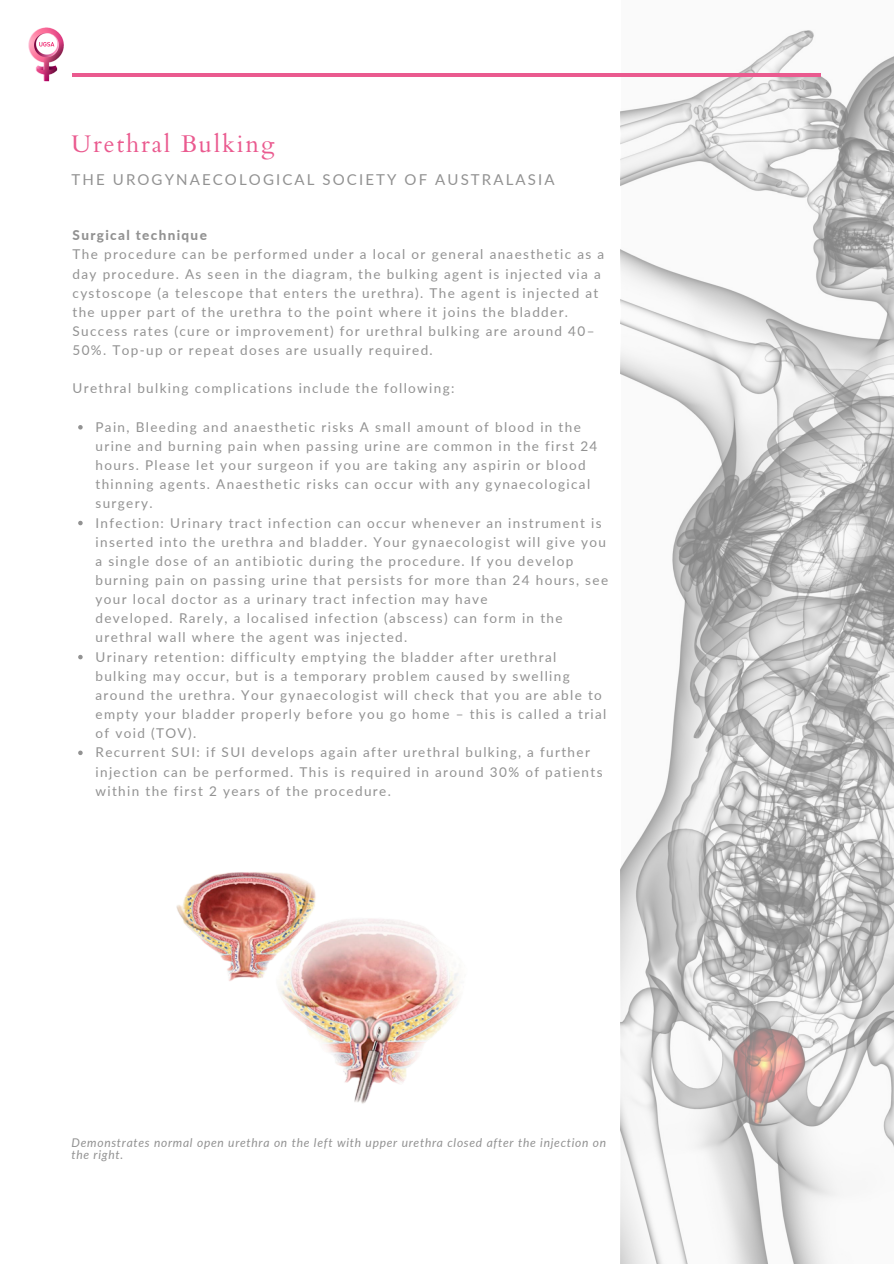
<style>
.page{position:relative;width:894px;height:1264px;background:#fff}
.page>*{position:absolute;margin:0;border:0;box-sizing:border-box;transform-origin:0 0}
.t1{font:24px "Cardo";letter-spacing:.08em;color:#ea5a8f}
.t2{font:15px "Lato";letter-spacing:.14em;color:#929292}
.t3{font:13.5px/19.2px "Lato";letter-spacing:.1em;color:#929292}
.t4{font:800 13.5px "Lato";letter-spacing:.1em;color:#929292}
.t5{font:italic 12px/12px "Lato";letter-spacing:.06em;color:#929292}
</style>
<div class="page">
<img style="left:620px;top:30px;width:273px;height:1233px">
<hr style="left:72px;top:74px;width:748px;height:3px;background:#ea5a8f">
<img style="left:28px;top:27px;width:36px;height:55px">
<img style="left:176px;top:872px;width:283px;height:232px">
<svg style="left:78px;top:425px;width:5px;height:4px"></svg>
<svg style="left:78px;top:521px;width:5px;height:4px"></svg>
<svg style="left:78px;top:655px;width:5px;height:4px"></svg>
<svg style="left:78px;top:750px;width:5px;height:5px"></svg>
<p class="t1" style="left:72px;top:128px;width:204px">Urethral Bulking</p>
<p class="t2" style="left:72px;top:170px;width:484px">THE UROGYNAECOLOGICAL SOCIETY OF AUSTRALASIA</p>
<p class="t4" style="left:72px;top:227px;width:136px">Surgical technique</p>
<p class="t3" style="left:72px;top:244px;width:533px">The procedure can be performed under a local or general anaesthetic as a day procedure. As seen in the diagram, the bulking agent is injected via a cystoscope (a telescope that enters the urethra). The agent is injected at the upper part of the urethra to the point where it joins the bladder.<br>Success rates (cure or improvement) for urethral bulking are around 40– 50%. Top-up or repeat doses are usually required.</p>
<p class="t3" style="left:72px;top:378px;width:383px">Urethral bulking complications include the following:</p>
<p class="t3" style="left:95px;top:417px;width:503px">Pain, Bleeding and anaesthetic risks A small amount of blood in the urine and burning pain when passing urine are common in the first 24 hours. Please let your surgeon if you are taking any aspirin or blood thinning agents. Anaesthetic risks can occur with any gynaecological surgery.</p>
<p class="t3" style="left:95px;top:512px;width:514px">Infection: Urinary tract infection can occur whenever an instrument is inserted into the urethra and bladder. Your gynaecologist will give you a single dose of an antibiotic during the procedure. If you develop burning pain on passing urine that persists for more than 24 hours, see your local doctor as a urinary tract infection may have</p>
<p class="t3" style="left:95px;top:608px;width:468px">developed. Rarely, a localised infection (abscess) can form in the urethral wall where the agent was injected.</p>
<p class="t3" style="left:95px;top:646px;width:512px">Urinary retention: difficulty emptying the bladder after urethral bulking may occur, but is a temporary problem caused by swelling around the urethra. Your gynaecologist will check that you are able to empty your bladder properly before you go home – this is called a trial of void (TOV).</p>
<p class="t3" style="left:95px;top:742px;width:508px">Recurrent SUI: if SUI develops again after urethral bulking, a further injection can be performed. This is required in around 30% of patients within the first 2 years of the procedure.</p>
<p class="t5" style="left:72px;top:1136px;width:536px">Demonstrates normal open urethra on the left with upper urethra closed after the injection on the right.</p>
</div>
